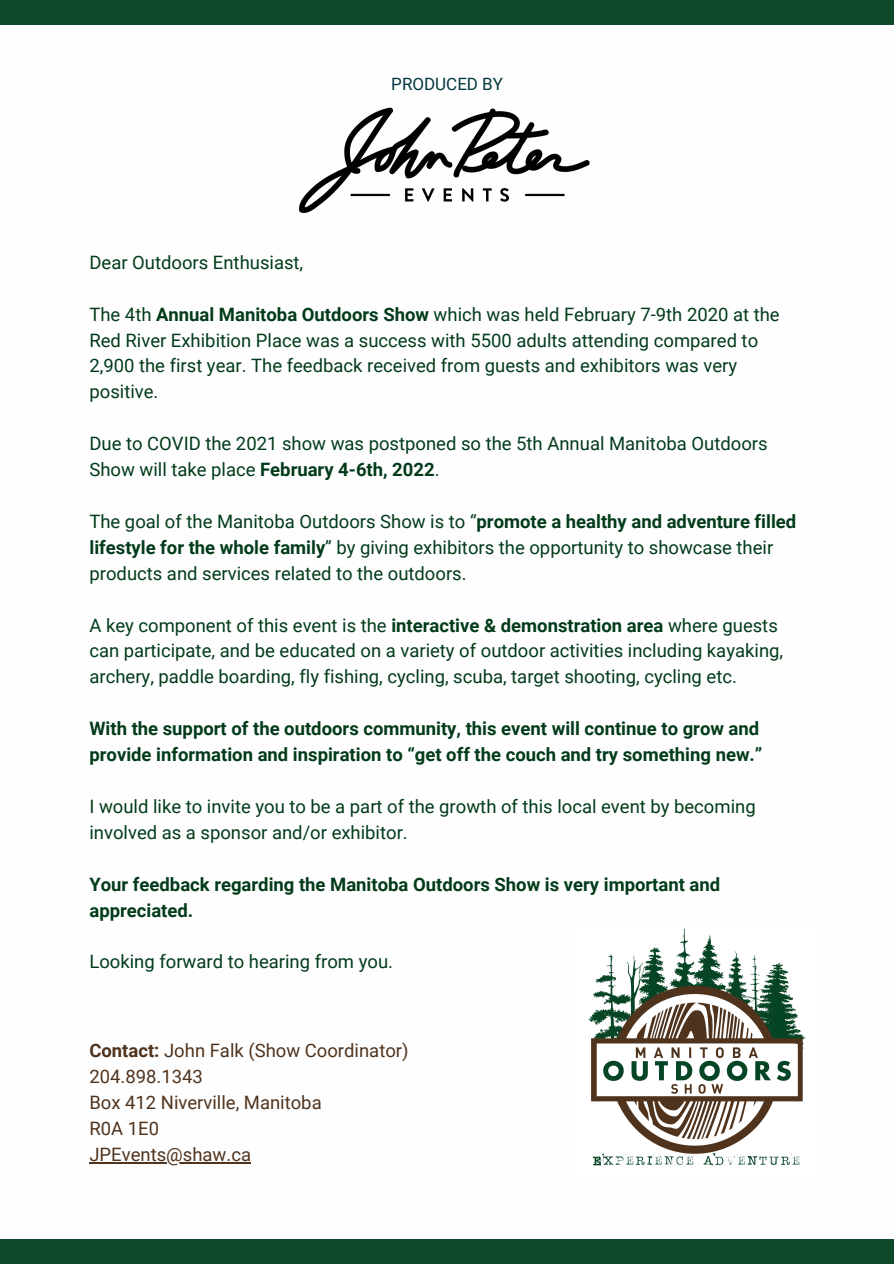
<style>
.page{position:relative;width:894px;height:1264px;background:#fff}
.page>*{position:absolute;margin:0;border:0;box-sizing:border-box;transform-origin:0 0}
.t1{font:18.45px/26px "Roboto";color:#023b1a}
.t2{font:700 18.45px/26px "Roboto";color:#023b1a}
.t3{font:18.45px "Roboto";color:#4f331d}
.t4{font:16.95px "Roboto";color:#04383f}
.s1{font-weight:700}
</style>
<div class="page">
<div style="left:0;top:0;width:893px;height:24px;background:#0e492a"></div>
<img style="left:588px;top:928px;width:218px;height:239px">
<img style="left:299px;top:107px;width:291px;height:107px">
<hr style="left:89px;top:1161px;width:162px;height:2px;background:#4f331d">
<div style="left:0;top:1239px;width:893px;height:24px;background:#0e492a"></div>
<p class="t4" style="left:391px;top:74px;width:113px">PRODUCED BY</p>
<p class="t1" style="left:89px;top:249px;width:215px">Dear Outdoors Enthusiast,</p>
<p class="t1" style="left:89px;top:301px;width:691px">The 4th <span class="s1">Annual Manitoba Outdoors Show</span> which was held February 7-9th 2020 at the Red River Exhibition Place was a success with 5500 adults attending compared to 2,900 the first year. The feedback received from guests and exhibitors was very positive.</p>
<p class="t1" style="left:89px;top:431px;width:679px">Due to COVID the 2021 show was postponed so the 5th Annual Manitoba Outdoors<br>Show will take place <span class="s1">February 4-6th, 2022</span>.</p>
<p class="t1" style="left:89px;top:508px;width:708px">The goal of the Manitoba Outdoors Show is to “<span class="s1">promote a healthy and adventure filled lifestyle for the whole family</span>” by giving exhibitors the opportunity to showcase their products and services related to the outdoors.</p>
<p class="t1" style="left:89px;top:612px;width:695px">A key component of this event is the <span class="s1">interactive &amp; demonstration area</span> where guests can participate, and be educated on a variety of outdoor activities including kayaking, archery, paddle boarding, fly fishing, cycling, scuba, target shooting, cycling etc.</p>
<p class="t2" style="left:89px;top:716px;width:674px">With the support of the outdoors community, this event will continue to grow and provide information and inspiration to “get off the couch and try something new.”</p>
<p class="t1" style="left:89px;top:793px;width:667px">I would like to invite you to be a part of the growth of this local event by becoming involved as a sponsor and/or exhibitor.</p>
<p class="t2" style="left:89px;top:871px;width:632px">Your feedback regarding the Manitoba Outdoors Show is very important and appreciated.</p>
<p class="t1" style="left:89px;top:949px;width:305px">Looking forward to hearing from you.</p>
<p class="t3" style="left:89px;top:1040px;width:320px"><span class="s1">Contact:</span> John Falk (Show Coordinator)</p>
<p class="t3" style="left:89px;top:1066px;width:115px">204.898.1343</p>
<p class="t3" style="left:89px;top:1091px;width:234px">Box 412 Niverville, Manitoba</p>
<p class="t3" style="left:89px;top:1117px;width:71px">R0A 1E0</p>
<p class="t3" style="left:89px;top:1143px;width:163px">JPEvents@shaw.ca</p>
</div>
